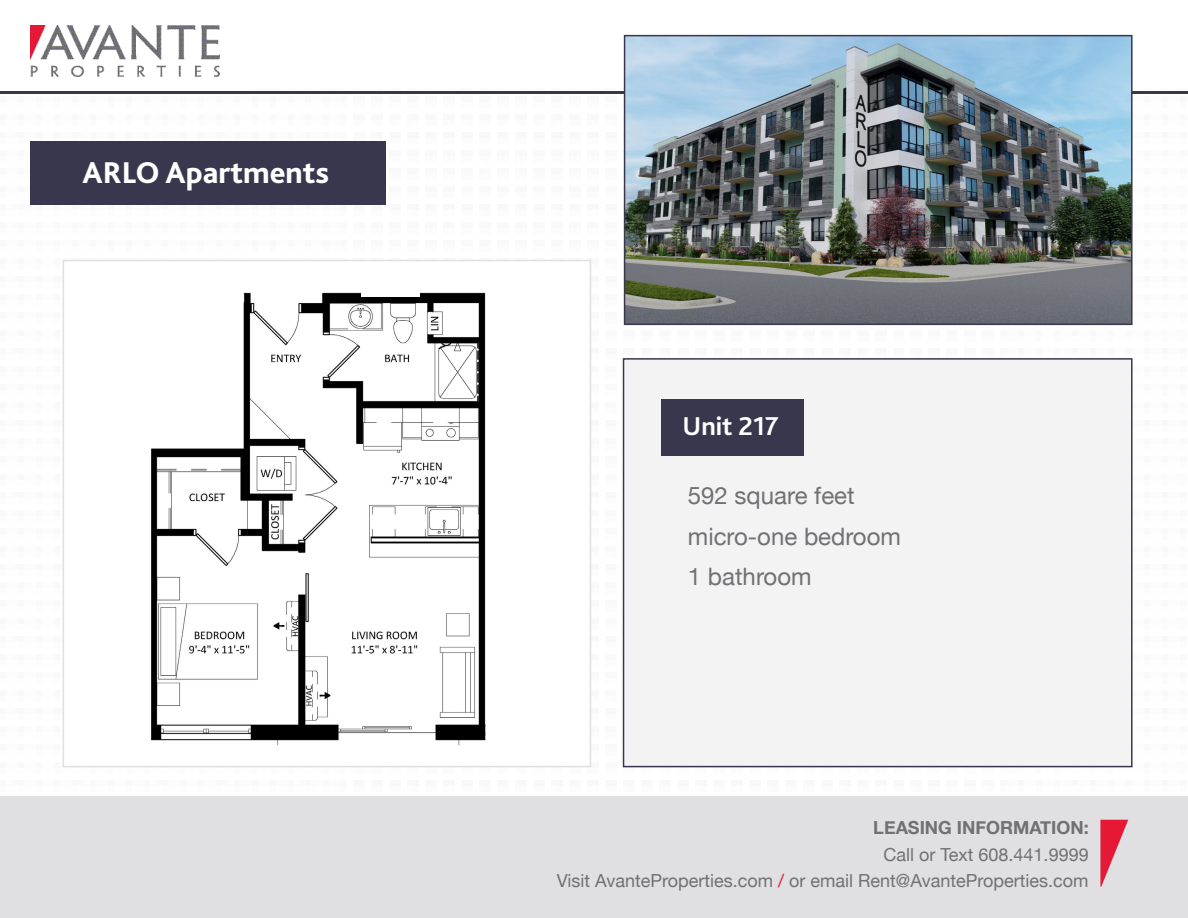
<style>
.page{position:relative;width:1188px;height:918px;background:#fff}
.page>*{position:absolute;margin:0;border:0;box-sizing:border-box;transform-origin:0 0}
.t1{font:800 31.5px "Bliss 2";color:#fff}
.t2{font:700 27px "Bliss 2";color:#fff}
.t3{font:24px "Helvetica Neue";color:#717074}
.t4{font:18px/25.5px "Helvetica Neue";color:#717074;text-align:right}
.t5{font:700 18px "Helvetica Neue";color:#717074}
.s1{color:#e51836}
</style>
<div class="page">
<div style="left:0;top:796px;width:1188px;height:122px;background:#e0dfe2"></div>
<img style="left:30px;top:25px;width:190px;height:52px">
<svg style="left:1100px;top:820px;width:28px;height:67px"></svg>
<hr style="left:0;top:91px;width:1188px;height:2px;background:#38374d">
<div style="left:30px;top:141px;width:356px;height:64px;background:#38374d"></div>
<img style="left:627px;top:38px;width:503px;height:284px">
<div style="left:624px;top:35px;width:509px;height:290px;border:2px solid #38374d"></div>
<div style="left:623px;top:358px;width:510px;height:409px;background:#f3f3f3;border:2px solid #38374d"></div>
<div style="left:661px;top:399px;width:143px;height:57px;background:#38374d"></div>
<img style="left:151px;top:292px;width:335px;height:452px">
<div style="left:63px;top:260px;width:528px;height:507px;border:2px solid #e0dfe2"></div>
<div style="left:361px;top:289px;width:59px;height:8px;background:#fff"></div>
<h1 class="t1" style="left:83px;top:153px;width:248px">ARLO Apartments</h1>
<p class="t2" style="left:683px;top:410px;width:97px">Unit 217</p>
<p class="t3" style="left:688px;top:478px;width:168px">592 square feet</p>
<p class="t3" style="left:688px;top:519px;width:214px">micro-one bedroom</p>
<p class="t3" style="left:688px;top:559px;width:125px">1 bathroom</p>
<p class="t5" style="left:873px;top:813px;width:217px">LEASING INFORMATION:</p>
<p class="t4" style="left:557px;top:843px;width:533px">Call or Text 608.441.9999<br>Visit AvanteProperties.com <span class="s1">/</span> or email Rent@AvanteProperties.com</p>
</div>
